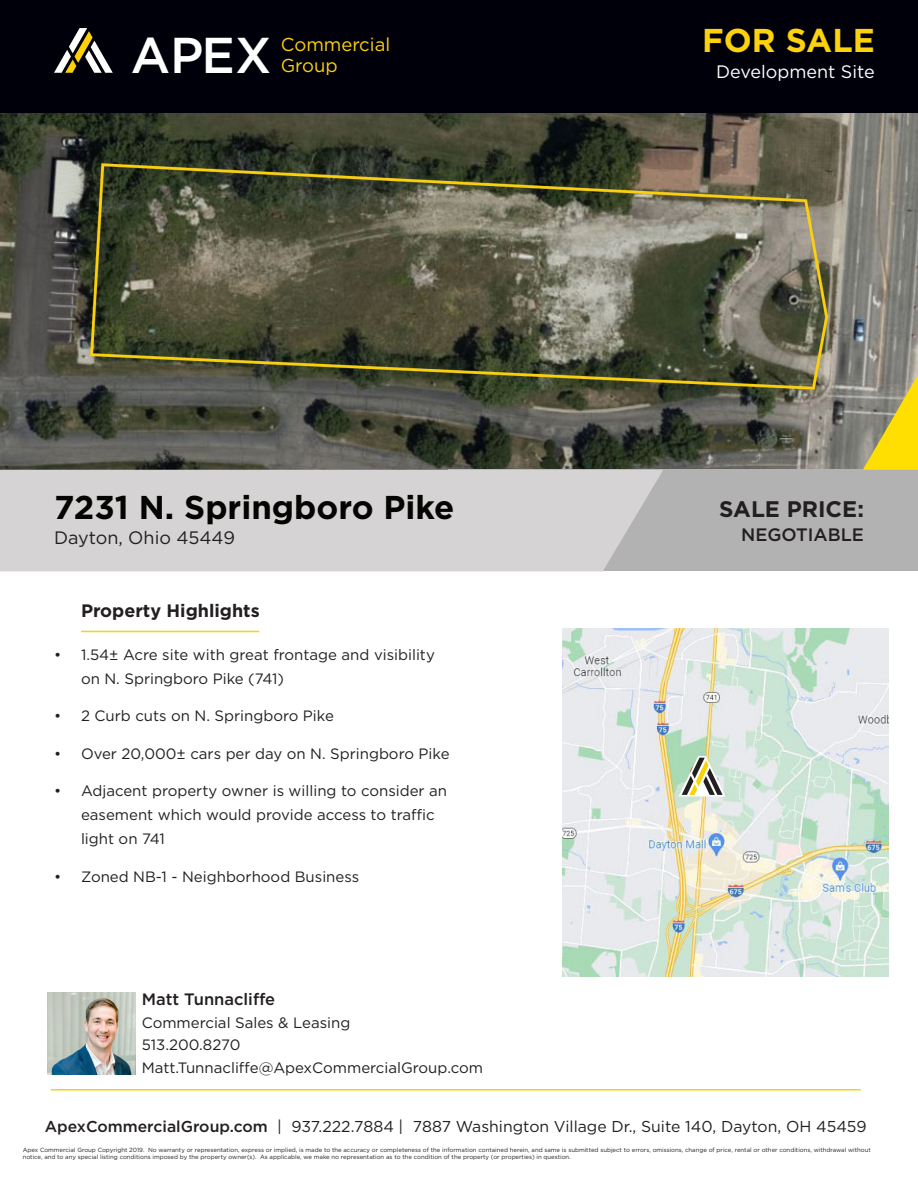
<style>
.page{position:relative;width:918px;height:1188px;background:#fff}
.page>*{position:absolute;margin:0;border:0;box-sizing:border-box;transform-origin:0 0}
.t1{font:500 50.25px "Gotham";color:#fff}
.t2{font:700 33px "Gotham";color:#040503}
.t3{font:700 33px "Gotham";color:#fcd10d}
.t4{font:700 22.5px "Gotham";color:#231f20}
.t5{font:18.6px/20.9px "Gotham";color:#fcd10d}
.t6{font:700 18px "Gotham";color:#231f20}
.t7{font:18px "Gotham";color:#231f20}
.t8{font:18px "Gotham";color:#fff}
.t9{font:500 18px "Gotham";color:#231f20}
.t10{font:500 16.5px "Gotham";color:#231f20}
.t11{font:15.75px "Gotham";color:#231f20}
.t12{font:15px/24px "Gotham";color:#231f20}
.t13{font:6px/7.2px "Gotham";color:#231f20}
.s1{font-weight:500}
</style>
<div class="page">
<img style="left:0;top:112px;width:918px;height:358px">
<div style="left:0;top:0;width:918px;height:112px;background:#00000b"></div>
<div style="left:448px;top:470px;width:470px;height:101px;background:#b2b2b2"></div>
<hr style="left:81px;top:631px;width:178px;height:1px;background:#fdd10b">
<hr style="left:51px;top:1089px;width:810px;height:1px;background:#fdd10b">
<svg style="left:863px;top:375px;width:55px;height:95px;background:#c6b543"></svg>
<div style="left:0;top:470px;width:663px;height:101px;background:#d5d3d3"></div>
<img style="left:47px;top:992px;width:89px;height:83px">
<svg style="left:54px;top:28px;width:59px;height:45px"></svg>
<img style="left:563px;top:629px;width:326px;height:347px">
<svg style="left:679px;top:756px;width:47px;height:41px"></svg>
<h1 class="t1" style="left:131px;top:22px;width:142px">APEX</h1>
<h3 class="t5" style="left:281px;top:34px;width:111px">Commercial<br>Group</h3>
<p class="t2" style="left:54px;top:485px;width:402px">7231 N. Springboro Pike</p>
<p class="t7" style="left:54px;top:526px;width:183px">Dayton, Ohio 45449</p>
<p class="t6" style="left:81px;top:598px;width:180px">Property Highlights</p>
<p class="t12" style="left:81px;top:642px;width:355px;text-indent:-27px">• 1.54± Acre site with great frontage and visibility on N. Springboro Pike (741)</p>
<p class="t12" style="left:54px;top:704px;width:281px">• 2 Curb cuts on N. Springboro Pike</p>
<p class="t12" style="left:54px;top:741px;width:397px">• Over 20,000± cars per day on N. Springboro Pike</p>
<p class="t12" style="left:81px;top:779px;width:368px;text-indent:-27px">• Adjacent property owner is willing to consider an easement which would provide access to traffic light on 741</p>
<p class="t12" style="left:54px;top:864px;width:307px">• Zoned NB-1 - Neighborhood Business</p>
<p class="t10" style="left:142px;top:989px;width:135px">Matt Tunnacliffe</p>
<p class="t12" style="left:142px;top:1011px;width:210px;line-height:22.5px">Commercial Sales &amp; Leasing<br>513.200.8270</p>
<p class="t12" style="left:142px;top:1055px;width:343px">Matt.Tunnacliffe@ApexCommercialGroup.com</p>
<p class="t3" style="left:702px;top:18px;width:174px">FOR SALE</p>
<p class="t8" style="left:716px;top:60px;width:160px">Development Site</p>
<p class="t4" style="left:719px;top:495px;width:146px">SALE PRICE:</p>
<p class="t9" style="left:741px;top:523px;width:124px">NEGOTIABLE</p>
<p class="t11" style="left:45px;top:1116px;width:823px"><span class="s1">ApexCommercialGroup.com</span> | 937.222.7884 | 7887 Washington Village Dr., Suite 140, Dayton, OH 45459</p>
<p class="t13" style="left:23px;top:1146px;width:850px">Apex Commercial Group Copyright 2019. No warranty or representation, express or implied, is made to the accuracy or completeness of the information contained herein, and same is submitted subject to errors, omissions, change of price, rental or other conditions, withdrawal without notice, and to any special listing conditions imposed by the property owner(s). As applicable, we make no representation as to the condition of the property (or properties) in question.</p>
</div>
